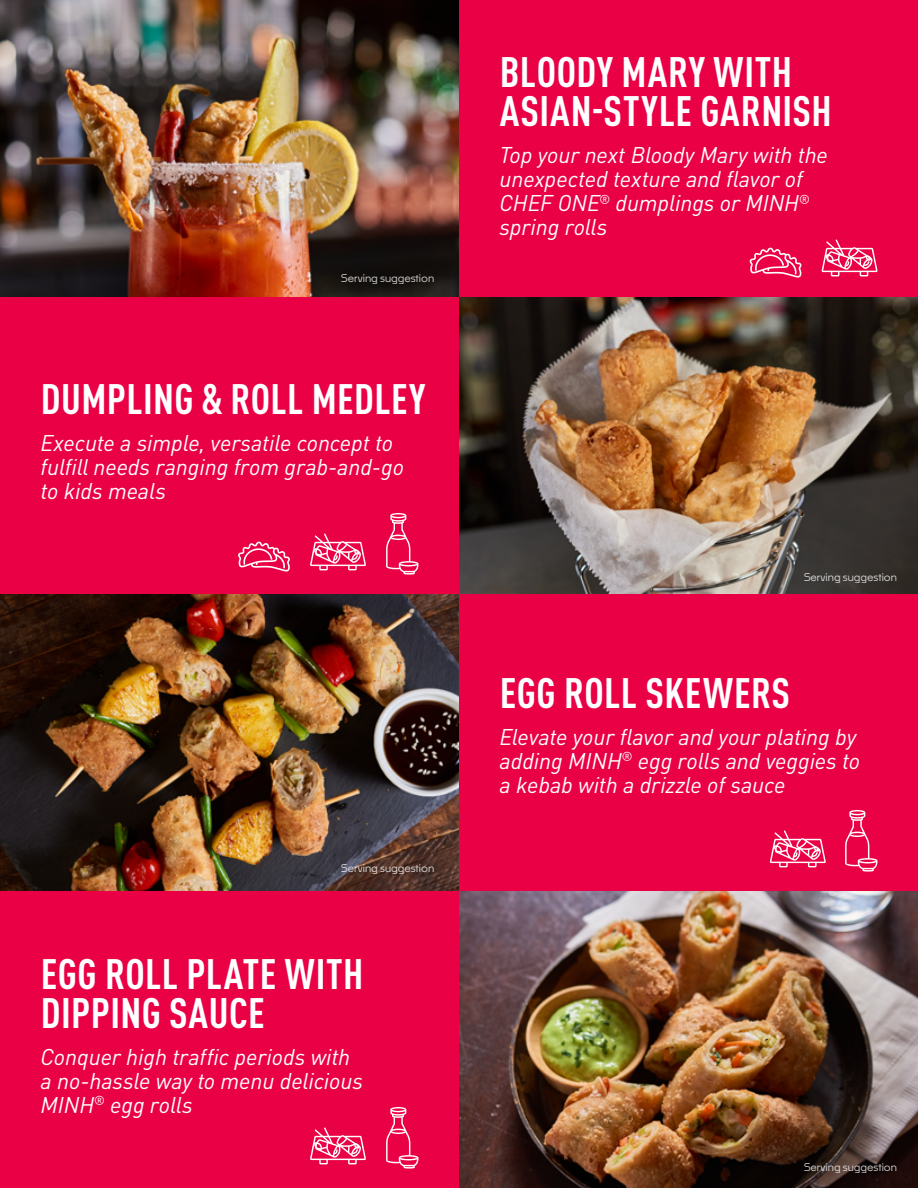
<style>
.page{position:relative;width:918px;height:1188px;background:#fff}
.page>*{position:absolute;margin:0;border:0;box-sizing:border-box;transform-origin:0 0}
.t1{font:700 condensed 42px/39px "DIN Pro";letter-spacing:.01em;color:#fff}
.t2{font:italic 22.5px/24px "DIN Pro";letter-spacing:-.005em;color:#fff}
.t3{font:500 10.5px "Noka";color:#fff}
</style>
<div class="page">
<div style="left:0;top:594px;width:918px;height:297px;background:#ea0045"></div>
<div style="left:0;top:297px;width:918px;height:297px;background:#ea0045"></div>
<div style="left:0;top:891px;width:918px;height:297px;background:#ea0045"></div>
<div style="left:0;top:0;width:918px;height:297px;background:#ea0045"></div>
<img style="left:0;top:0;width:459px;height:297px">
<img style="left:459px;top:297px;width:459px;height:297px">
<img style="left:459px;top:891px;width:459px;height:297px">
<img style="left:0;top:594px;width:459px;height:297px">
<svg style="left:770px;top:831px;width:56px;height:36px"></svg>
<svg style="left:845px;top:810px;width:33px;height:62px"></svg>
<svg style="left:310px;top:534px;width:56px;height:36px"></svg>
<svg style="left:386px;top:513px;width:33px;height:62px"></svg>
<svg style="left:238px;top:541px;width:52px;height:31px"></svg>
<svg style="left:822px;top:240px;width:56px;height:36px"></svg>
<svg style="left:750px;top:247px;width:52px;height:31px"></svg>
<svg style="left:310px;top:1128px;width:56px;height:36px"></svg>
<svg style="left:386px;top:1107px;width:33px;height:62px"></svg>
<p class="t3" style="left:341px;top:271px;width:94px">Serving suggestion</p>
<h1 class="t1" style="left:41px;top:376px;width:386px">DUMPLING &amp; ROLL MEDLEY</h1>
<p class="t2" style="left:40px;top:428px;width:365px">Execute a simple, versatile concept to fulfill needs ranging from grab-and-go to kids meals</p>
<p class="t3" style="left:341px;top:861px;width:94px">Serving suggestion</p>
<h1 class="t1" style="left:41px;top:951px;width:324px">EGG ROLL PLATE WITH<br>DIPPING SAUCE</h1>
<p class="t2" style="left:41px;top:1042px;width:324px">Conquer high traffic periods with a no-hassle way to menu delicious<br>MINH<sup>®</sup> egg rolls</p>
<h1 class="t1" style="left:500px;top:49px;width:333px">BLOODY MARY WITH<br>ASIAN-STYLE GARNISH</h1>
<p class="t2" style="left:499px;top:141px;width:330px">Top your next Bloody Mary with the unexpected texture and flavor of<br>CHEF ONE<sup>®</sup> dumplings or MINH<sup>® </sup>spring rolls</p>
<p class="t3" style="left:804px;top:570px;width:94px">Serving suggestion</p>
<h1 class="t1" style="left:500px;top:669px;width:292px">EGG ROLL SKEWERS</h1>
<p class="t2" style="left:499px;top:722px;width:362px">Elevate your flavor and your plating by adding MINH<sup>®</sup> egg rolls and veggies to a kebab with a drizzle of sauce</p>
<p class="t3" style="left:804px;top:1160px;width:94px">Serving suggestion</p>
</div>
